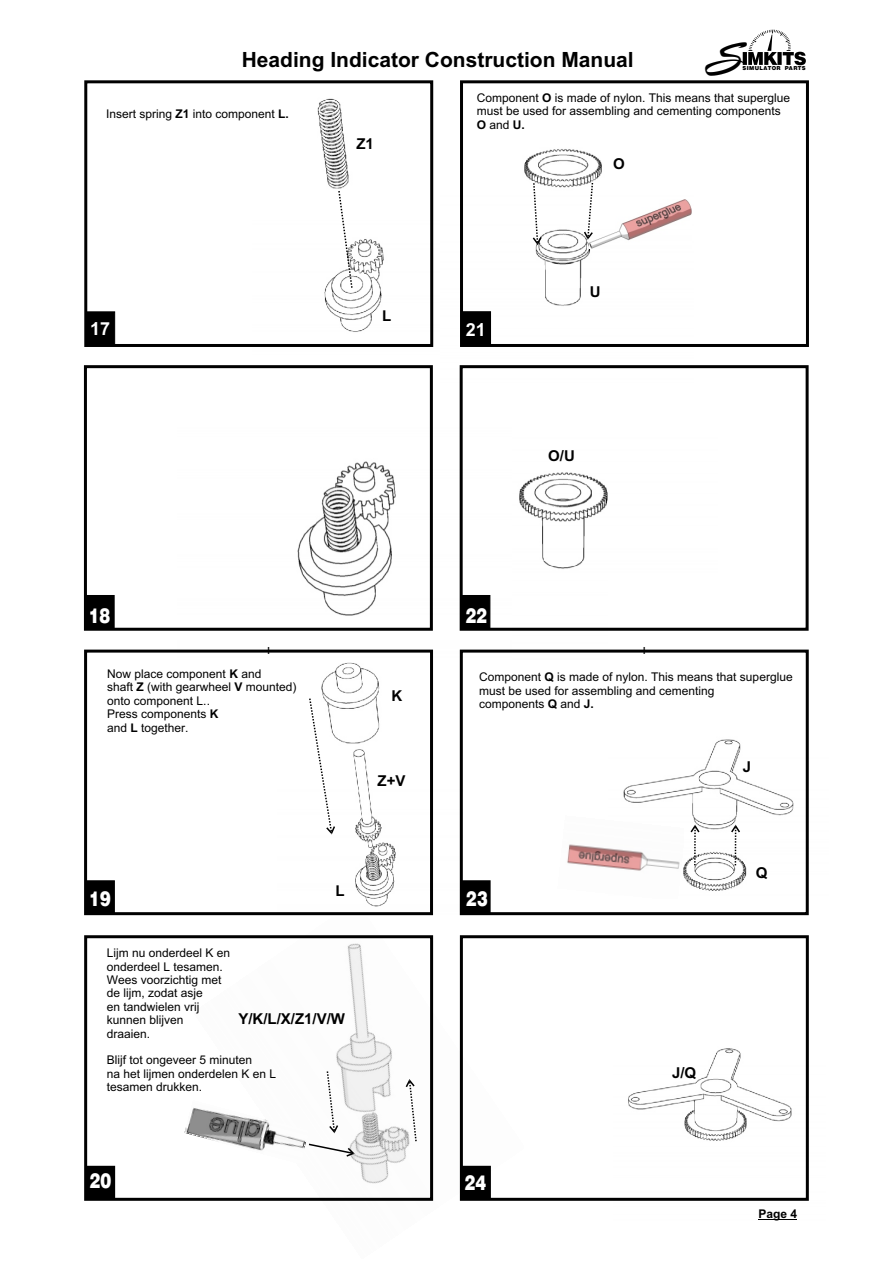
<style>
.page{position:relative;width:894px;height:1263px;background:#fff}
.page>*{position:absolute;margin:0;border:0;box-sizing:border-box;transform-origin:0 0}
.t1{font:47.55px "Rapier LET";color:#000}
.t2{font:700 21px "Arial";color:#000}
.t3{font:20.7px "Swis 721 Blk BT";color:#fff;scale:.79 1}
.t4{font:700 18px "Arial";color:#fff}
.t5{font:700 15px "Arial";color:#000}
.t6{font:12px/13.4px "Arial";color:#000}
.t7{font:700 12px "Arial";color:#000}
.t8{font:700 9.75px "Swis 721 BT";color:#000;scale:.8 1}
.t9{font:5.4px "Swis 721 Blk BT";letter-spacing:.075em;color:#000}
.s1{font-weight:700}
</style>
<div class="page">
<img style="left:512px;top:472px;width:96px;height:178px">
<img style="left:193px;top:915px;width:331px;height:286px">
<img style="left:278px;top:662px;width:186px;height:254px">
<img style="left:178px;top:384px;width:334px;height:278px">
<img style="left:317px;top:80px;width:117px;height:267px">
<img style="left:628px;top:1048px;width:164px;height:172px">
<img style="left:608px;top:649px;width:201px;height:267px">
<img style="left:459px;top:149px;width:143px;height:235px">
<hr style="left:759px;top:1219px;width:38px;height:1px;background:#000">
<div style="left:84px;top:650px;width:349px;height:265px;border:3px solid #000"></div>
<div style="left:84px;top:365px;width:349px;height:266px;border:3px solid #000"></div>
<div style="left:460px;top:365px;width:349px;height:266px;border:3px solid #000"></div>
<div style="left:85px;top:595px;width:30px;height:34px;background:#000;border:1px solid #000"></div>
<div style="left:461px;top:595px;width:29px;height:34px;background:#000"></div>
<div style="left:84px;top:80px;width:349px;height:267px;border:3px solid #000"></div>
<div style="left:460px;top:80px;width:349px;height:267px;border:3px solid #000"></div>
<div style="left:86px;top:311px;width:29px;height:34px;background:#000;border:1px solid #000"></div>
<div style="left:461px;top:311px;width:30px;height:34px;background:#000;border:1px solid #000"></div>
<div style="left:84px;top:935px;width:349px;height:266px;border:3px solid #000"></div>
<div style="left:460px;top:935px;width:349px;height:266px;border:3px solid #000"></div>
<div style="left:85px;top:1166px;width:30px;height:34px;background:#000"></div>
<div style="left:461px;top:1166px;width:30px;height:34px;background:#000;border:1px solid #000"></div>
<div style="left:460px;top:650px;width:349px;height:265px;border:3px solid #000"></div>
<div style="left:85px;top:880px;width:30px;height:34px;background:#000;border:1px solid #000"></div>
<div style="left:461px;top:880px;width:30px;height:34px;background:#000;border:1px solid #000"></div>
<img style="left:590px;top:199px;width:102px;height:49px">
<svg style="left:309px;top:1144px;width:46px;height:13px"></svg>
<img style="left:184px;top:1100px;width:123px;height:62px">
<svg style="left:327px;top:1071px;width:11px;height:62px"></svg>
<svg style="left:406px;top:1079px;width:11px;height:62px"></svg>
<svg style="left:337px;top:189px;width:17px;height:101px"></svg>
<svg style="left:309px;top:699px;width:26px;height:135px"></svg>
<svg style="left:533px;top:183px;width:9px;height:62px"></svg>
<svg style="left:584px;top:183px;width:9px;height:57px"></svg>
<svg style="left:691px;top:825px;width:9px;height:40px"></svg>
<svg style="left:731px;top:825px;width:9px;height:40px"></svg>
<img style="left:567px;top:815px;width:117px;height:84px">
<svg style="left:743px;top:30px;width:63px;height:35px"></svg>
<h2 class="t2" style="left:242px;top:52px;width:394px">Heading Indicator Construction Manual</h2>
<h1 class="t1" style="left:704px;top:28px;width:41px">S</h1>
<p class="t9" style="left:742px;top:66px;width:65px">SIMULATOR PARTS</p>
<p class="t6" style="left:106px;top:108px;width:184px">Insert spring <span class="s1">Z1</span> into component <span class="s1">L.</span></p>
<h3 class="t4" style="left:90px;top:322px;width:22px">17</h3>
<p class="t5" style="left:356px;top:138px;width:19px">Z1</p>
<p class="t5" style="left:382px;top:310px;width:11px">L</p>
<h3 class="t3" style="left:89px;top:607px;width:29px">18</h3>
<p class="t6" style="left:477px;top:92px;width:315px">Component <span class="s1">O</span> is made of nylon. This means that superglue must be used for assembling and cementing components<br><span class="s1">O</span> and <span class="s1">U.</span></p>
<h3 class="t4" style="left:466px;top:323px;width:22px">21</h3>
<h3 class="t3" style="left:466px;top:607px;width:29px">22</h3>
<p class="t5" style="left:613px;top:158px;width:13px">O</p>
<p class="t5" style="left:590px;top:286px;width:12px">U</p>
<p class="t5" style="left:548px;top:450px;width:28px">O/U</p>
<p class="t8" style="left:267px;top:647px;width:4px">I</p>
<p class="t8" style="left:643px;top:647px;width:4px">I</p>
<p class="t6" style="left:107px;top:668px;width:191px">Now place component <span class="s1">K</span> and<br>shaft <span class="s1">Z</span> (with gearwheel <span class="s1">V</span> mounted) onto component L..<br>Press components <span class="s1">K<br></span>and <span class="s1">L</span> together.</p>
<p class="t5" style="left:392px;top:690px;width:12px">K</p>
<p class="t5" style="left:378px;top:775px;width:29px">Z+V</p>
<h3 class="t3" style="left:89px;top:890px;width:29px">19</h3>
<p class="t5" style="left:335px;top:885px;width:11px">L</p>
<p class="t6" style="left:107px;top:947px;width:125px">Lijm nu onderdeel K en onderdeel L tesamen.<br>Wees voorzichtig met de lijm, zodat asje<br>en tandwielen vrij kunnen blijven<br>draaien.</p>
<p class="t6" style="left:107px;top:1055px;width:171px">Blijf tot ongeveer 5 minuten<br>na het lijmen onderdelen K en L tesamen drukken.</p>
<p class="t5" style="left:238px;top:1013px;width:108px">Y/K/L/X/Z1/V/W</p>
<h3 class="t3" style="left:90px;top:1173px;width:29px">20</h3>
<p class="t6" style="left:479px;top:672px;width:315px">Component <span class="s1">Q</span> is made of nylon. This means that superglue must be used for assembling and cementing<br>components <span class="s1">Q</span> and <span class="s1">J.</span></p>
<p class="t5" style="left:743px;top:761px;width:10px">J</p>
<h3 class="t3" style="left:466px;top:890px;width:29px">23</h3>
<h3 class="t3" style="left:465px;top:1174px;width:29px">24</h3>
<p class="t5" style="left:756px;top:867px;width:13px">Q</p>
<p class="t5" style="left:672px;top:1067px;width:26px">J/Q</p>
<p class="t7" style="left:759px;top:1210px;width:40px">Page 4</p>
</div>
